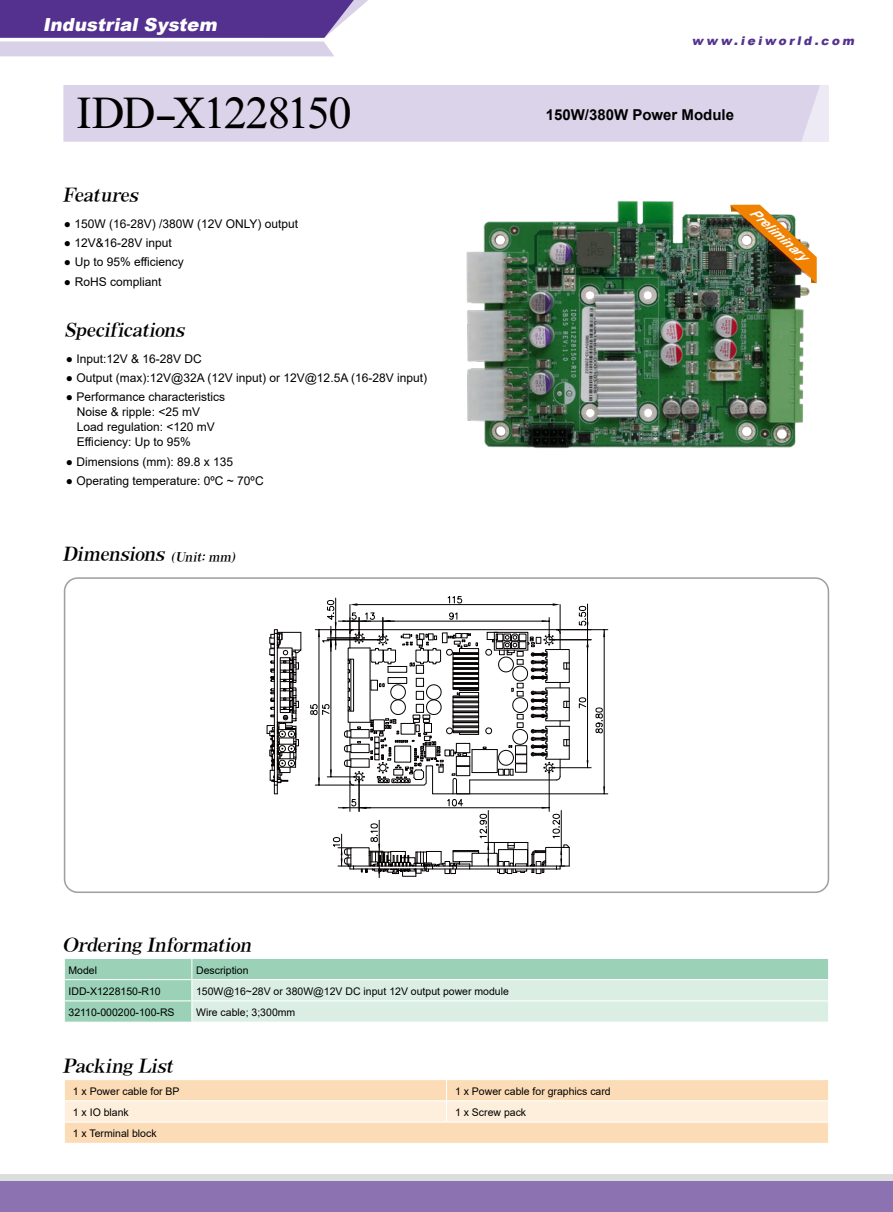
<style>
.page{position:relative;width:893px;height:1212px;background:#fff}
.page>*{position:absolute;margin:0;border:0;box-sizing:border-box;transform-origin:0 0}
.t1{font:800 39px "AR Roman 1";letter-spacing:-.04em;color:#000}
.t2{font:italic 18px "AR Roman 1 Heavy Euro";color:#000}
.t3{font:italic 900 18px "Arial";color:#fff}
.t4{font:700 15px "Arial";color:#000}
.t5{font:italic 700 13.2px "Arial";color:#fff}
.t6{font:12px/15px "Arial";color:#000}
.t7{font:italic 900 12px "Arial";color:#54318f}
.t8{font:10.5px "Arial";color:#000}
.s1{font-size:12px}
</style>
<div class="page">
<div style="left:0;top:1174px;width:893px;height:38px;background:#dcdddd"></div>
<div style="left:0;top:1181px;width:893px;height:31px;background:#8d72b1"></div>
<svg style="left:0;top:0;width:368px;height:56px;background:#8b73b3"></svg>
<div style="left:64px;top:85px;width:765px;height:57px;background:#eeeaf5"></div>
<div style="left:64px;top:85px;width:756px;height:56px;background:#dbd3e9"></div>
<div style="left:64px;top:577px;width:765px;height:316px;border:2px solid #9fa0a0;border-radius:13px"></div>
<div style="left:65px;top:959px;width:126px;height:62px;background:#9ad1b7"></div>
<svg style="left:64px;top:959px;width:1px;height:62px"></svg>
<svg style="left:191px;top:959px;width:638px;height:62px;background:#c5e4d5"></svg>
<hr style="left:64px;top:979px;width:128px;height:1px;background:#fff">
<hr style="left:64px;top:1000px;width:128px;height:1px;background:#fff">
<hr style="left:192px;top:979px;width:637px;height:1px;background:#fff">
<hr style="left:192px;top:1000px;width:637px;height:1px;background:#fff">
<hr style="left:556px;top:629px;width:52px;height:1px;background:#040000">
<hr style="left:453px;top:793px;width:155px;height:1px;background:#040000">
<hr style="left:604px;top:630px;width:1px;height:164px;background:#040000">
<svg style="left:596px;top:708px;width:7px;height:25px"></svg>
<hr style="left:587px;top:604px;width:1px;height:47px;background:#040000">
<svg style="left:579px;top:606px;width:8px;height:20px"></svg>
<hr style="left:549px;top:767px;width:42px;height:1px;background:#040000">
<hr style="left:549px;top:639px;width:42px;height:1px;background:#040000">
<hr style="left:587px;top:640px;width:1px;height:128px;background:#040000">
<svg style="left:579px;top:698px;width:7px;height:10px"></svg>
<svg style="left:267px;top:629px;width:34px;height:152px"></svg>
<svg style="left:271px;top:654px;width:30px;height:141px"></svg>
<hr style="left:379px;top:820px;width:1px;height:58px;background:#040000">
<svg style="left:310px;top:596px;width:260px;height:280px"></svg>
<img style="left:466px;top:200px;width:351px;height:248px">
<img style="left:730px;top:205px;width:87px;height:78px">
<svg style="left:64px;top:1080px;width:765px;height:63px;background:#fce3c5"></svg>
<h2 class="t3" style="left:43px;top:18px;width:178px">Industrial System</h2>
<p class="t7" style="left:692px;top:37px;width:166px">www.ieiworld.com</p>
<h1 class="t1" style="left:77px;top:92px;width:276px">IDD-X1228150</h1>
<p class="t4" style="left:546px;top:109px;width:190px">150W/380W Power Module</p>
<h2 class="t2" style="left:63px;top:187px;width:80px">Features</h2>
<p class="t6" style="left:64px;top:216px;width:236px">● 150W (16-28V) /380W (12V ONLY) output</p>
<p class="t6" style="left:64px;top:235px;width:109px">● 12V&amp;16-28V input</p>
<p class="t6" style="left:64px;top:254px;width:122px">● Up to 95% efficiency</p>
<p class="t6" style="left:64px;top:274px;width:99px">● RoHS compliant</p>
<h2 class="t2" style="left:65px;top:322px;width:124px">Specifications</h2>
<p class="t6" style="left:66px;top:351px;width:137px">● Input:12V &amp; 16-28V DC</p>
<p class="t6" style="left:66px;top:370px;width:363px">● Output (max):12V@32A (12V input) or 12V@12.5A (16-28V input)</p>
<p class="t6" style="left:77px;top:389px;width:150px;text-indent:-11px">● Performance characteristics<br>Noise &amp; ripple: &lt;25 mV<br>Load regulation: &lt;120 mV<br>Efficiency: Up to 95%</p>
<p class="t6" style="left:66px;top:454px;width:169px">● Dimensions (mm): 89.8 x 135</p>
<p class="t6" style="left:66px;top:473px;width:199px">● Operating temperature: 0ºC ~ 70ºC</p>
<p class="t5" style="left:755px;top:207px;width:73px;rotate:42deg">Preliminary</p>
<h2 class="t2" style="left:63px;top:546px;width:177px">Dimensions <span class="s1">(Unit: mm)</span></h2>
<h2 class="t2" style="left:63px;top:937px;width:193px">Ordering Information</h2>
<p class="t8" style="left:69px;top:966px;width:30px">Model</p>
<p class="t8" style="left:196px;top:966px;width:54px">Description</p>
<p class="t8" style="left:69px;top:987px;width:94px">IDD-X1228150-R10</p>
<p class="t8" style="left:196px;top:984px;width:314px">150W@16~28V or 380W@12V DC input 12V output power module</p>
<p class="t8" style="left:69px;top:1008px;width:108px">32110-000200-100-RS</p>
<p class="t8" style="left:196px;top:1008px;width:101px">Wire cable; 3;300mm</p>
<h2 class="t2" style="left:63px;top:1058px;width:115px">Packing List</h2>
<p class="t8" style="left:73px;top:1087px;width:108px">1 x Power cable for BP</p>
<p class="t8" style="left:455px;top:1087px;width:157px">1 x Power cable for graphics card</p>
<p class="t8" style="left:73px;top:1108px;width:58px">1 x IO blank</p>
<p class="t8" style="left:455px;top:1108px;width:73px">1 x Screw pack</p>
<p class="t8" style="left:73px;top:1129px;width:85px">1 x Terminal block</p>
</div>
